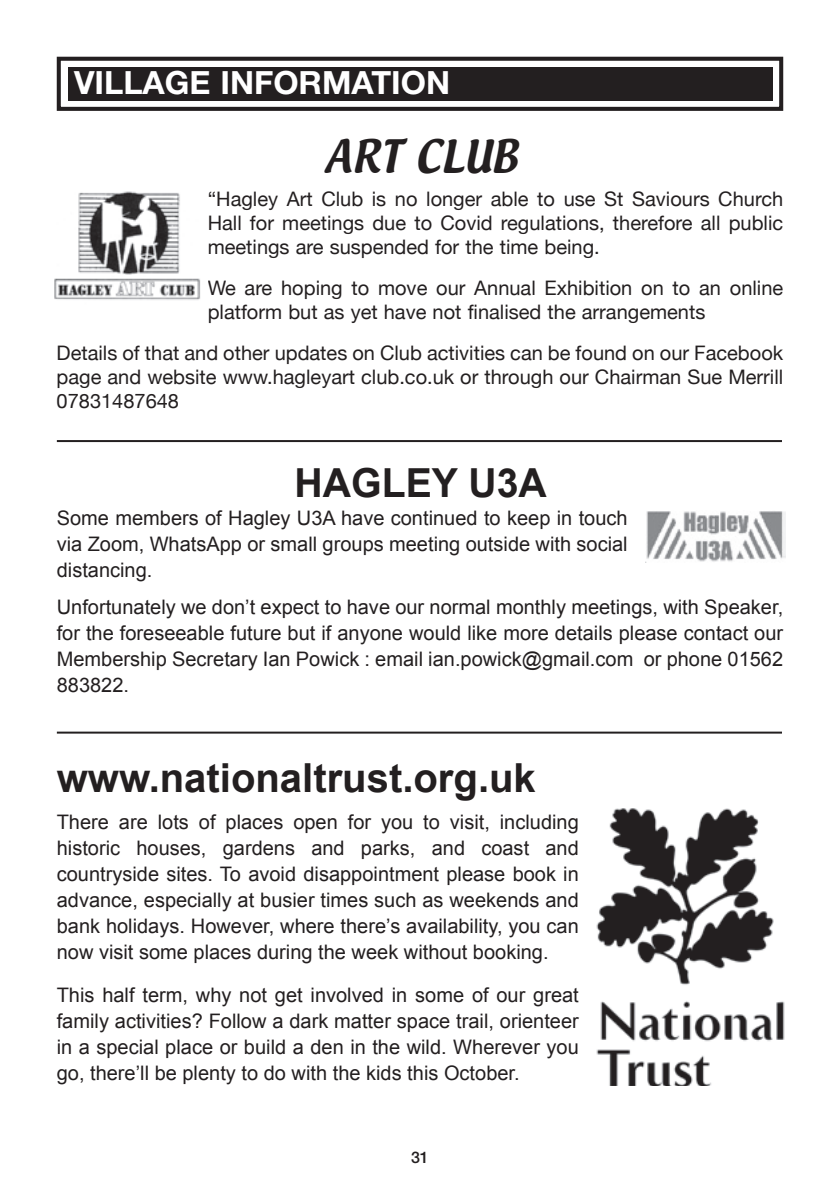
<style>
.page{position:relative;width:840px;height:1191px;background:#fff}
.page>*{position:absolute;margin:0;border:0;box-sizing:border-box;transform-origin:0 0}
.t1{font:700 40px "Arial";color:#231f20}
.t2{font:40px "Textile";color:#231f20}
.t3{font:700 32px "Helvetica Neue";color:#fff}
.t4{font:20px/26px "Arial";color:#231f20;text-align:justify}
.t5{font:20px/24px "Helvetica Neue";color:#231f20;text-align:justify}
.t6{font:500 16px "Helvetica Neue";color:#231f20}
</style>
<div class="page">
<div style="left:57px;top:57px;width:725px;height:54px;border:4px solid #231f20"></div>
<div style="left:68px;top:67px;width:704px;height:34px;background:#231f20"></div>
<hr style="left:57px;top:440px;width:724px;height:2px;background:#231f20">
<hr style="left:57px;top:731px;width:724px;height:2px;background:#231f20">
<img style="left:54px;top:191px;width:147px;height:109px">
<img style="left:645px;top:511px;width:140px;height:51px">
<img style="left:596px;top:808px;width:189px;height:277px">
<h2 class="t3" style="left:74px;top:63px;width:377px">VILLAGE INFORMATION</h2>
<h1 class="t2" style="left:324px;top:129px;width:194px">ART CLUB</h1>
<p class="t5" style="left:207px;top:187px;width:576px">“Hagley Art Club is no longer able to use St Saviours Church Hall for meetings due to Covid regulations, therefore all public meetings are suspended for the time being.</p>
<p class="t5" style="left:207px;top:276px;width:576px">We are hoping to move our Annual Exhibition on to an online platform but as yet have not finalised the arrangements</p>
<p class="t5" style="left:57px;top:341px;width:727px">Details of that and other updates on Club activities can be found on our Facebook page and website www.hagleyart club.co.uk or through our Chairman Sue Merrill 07831487648</p>
<h1 class="t1" style="left:294px;top:457px;width:253px">HAGLEY U3A</h1>
<p class="t4" style="left:57px;top:505px;width:572px">Some members of Hagley U3A have continued to keep in touch via Zoom, WhatsApp or small groups meeting outside with social distancing.</p>
<p class="t4" style="left:57px;top:594px;width:727px">Unfortunately we don’t expect to have our normal monthly meetings, with Speaker, for the foreseeable future but if anyone would like more details please contact our Membership Secretary Ian Powick : email ian.powick@gmail.com or phone 01562<br>883822.</p>
<h1 class="t1" style="left:57px;top:751px;width:480px">www.nationaltrust.org.uk</h1>
<p class="t4" style="left:57px;top:809px;width:523px">There are lots of places open for you to visit, including historic houses, gardens and parks, and coast and countryside sites. To avoid disappointment please book in advance, especially at busier times such as weekends and bank holidays. However, where there’s availability, you can now visit some places during the week without booking.</p>
<p class="t4" style="left:57px;top:982px;width:523px">This half term, why not get involved in some of our great family activities? Follow a dark matter space trail, orienteer in a special place or build a den in the wild. Wherever you go, there’ll be plenty to do with the kids this October.</p>
<p class="t6" style="left:411px;top:1147px;width:19px">31</p>
</div>
